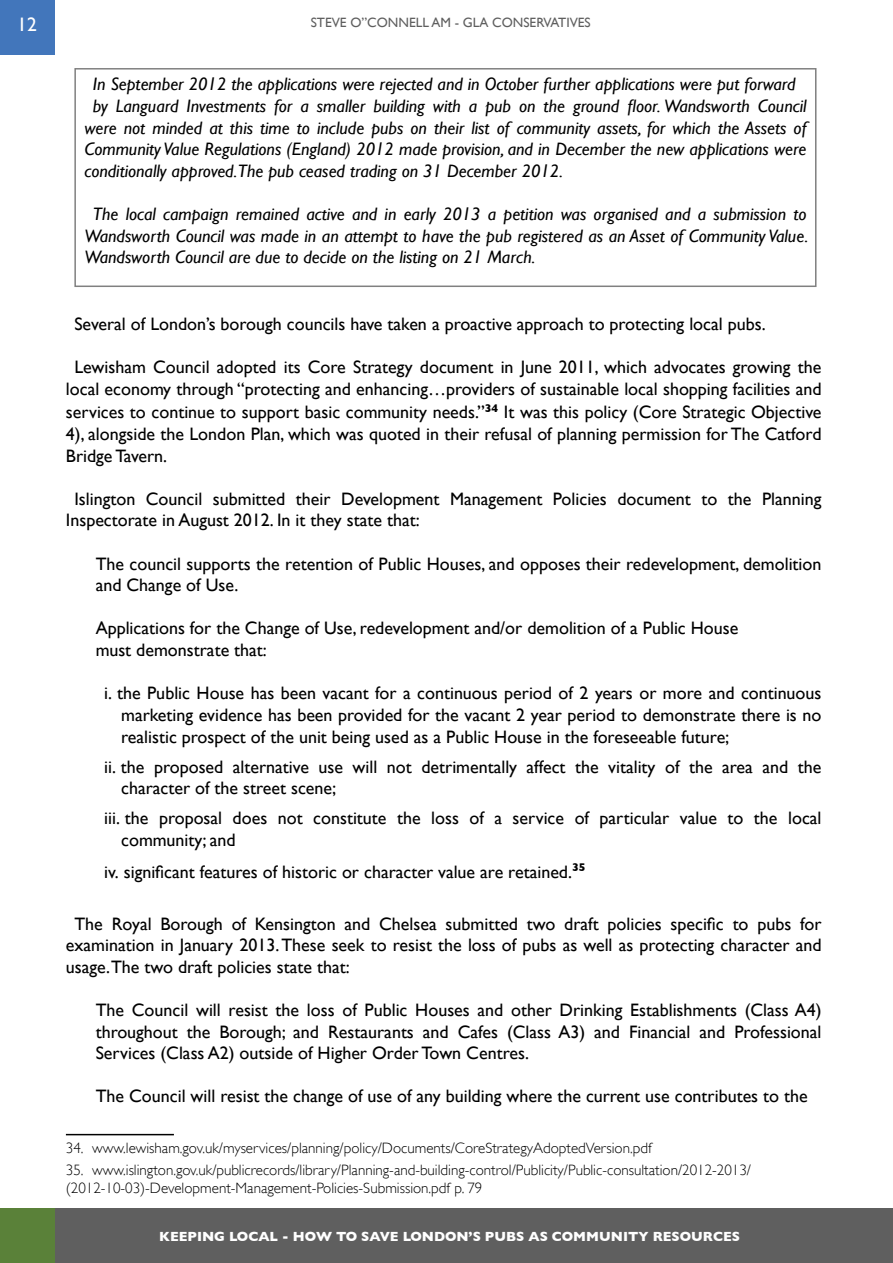
<style>
.page{position:relative;width:893px;height:1263px;background:#fff}
.page>*{position:absolute;margin:0;border:0;box-sizing:border-box;transform-origin:0 0}
.t1{font:19.5px "Gill Sans";color:#fff}
.t2{font:18px/21.6px "Gill Sans";color:#000}
.t3{font:italic 18px/21.6px "Gill Sans";color:#000;text-align:justify}
.t4{font:300 15px/18px "Gill Sans";color:#000}
.t5{font:700 13.5px "Gill Sans";color:#fff}
.t6{font:13.5px "Gill Sans";color:#5f5f5f}
</style>
<div class="page">
<div style="left:53px;top:1209px;width:840px;height:54px;background:#5f5f5f"></div>
<div style="left:0;top:1209px;width:54px;height:54px;background:#5a8139"></div>
<div style="left:0;top:0;width:54px;height:54px;background:#4276bb"></div>
<div style="left:74px;top:68px;width:742px;height:219px;border:2px solid #808080"></div>
<hr style="left:66px;top:1134px;width:108px;height:1px;background:#000">
<p class="t1" style="left:17px;top:13px;width:21px">12</p>
<p class="t6" style="left:311px;top:15px;width:282px">STEVE O”CONNELL AM - GLA CONSERVATIVES</p>
<p class="t3" style="left:93px;top:74px;width:704px">In September 2012 the applications were rejected and in October further applications were put forward</p>
<p class="t3" style="left:93px;top:95px;width:715px">by Languard Investments for a smaller building with a pub on the ground floor. Wandsworth Council</p>
<p class="t3" style="left:84px;top:117px;width:724px">were not minded at this time to include pubs on their list of community assets, for which the Assets of</p>
<p class="t3" style="left:84px;top:138px;width:724px">Community Value Regulations (England) 2012 made provision, and in December the new applications were</p>
<p class="t3" style="left:84px;top:160px;width:480px">conditionally approved.The pub ceased trading on 31 December 2012.</p>
<p class="t3" style="left:84px;top:203px;width:725px;text-indent:8px">The local campaign remained active and in early 2013 a petition was organised and a submission to Wandsworth Council was made in an attempt to have the pub registered as an Asset of Community Value.<br>Wandsworth Council are due to decide on the listing on 21 March.</p>
<p class="t2" style="left:74px;top:313px;width:693px">Several of London’s borough councils have taken a proactive approach to protecting local pubs.</p>
<p class="t2" style="left:66px;top:356px;width:757px;text-align:center">Lewisham Council adopted its Core Strategy document in June 2011, which advocates growing the local economy through “protecting and enhancing…providers of sustainable local shopping facilities and</p>
<p class="t2" style="left:66px;top:401px;width:757px;text-align:justify">services to continue to support basic community needs.”<sup>34</sup> It was this policy (Core Strategic Objective 4), alongside the London Plan, which was quoted in their refusal of planning permission for The Catford Bridge Tavern.</p>
<p class="t2" style="left:66px;top:488px;width:757px;text-indent:8px">Islington Council submitted their Development Management Policies document to the Planning<br>Inspectorate in August 2012. In it they state that:</p>
<p class="t2" style="left:96px;top:553px;width:727px">The council supports the retention of Public Houses, and opposes their redevelopment, demolition and Change of Use.</p>
<p class="t2" style="left:96px;top:617px;width:644px">Applications for the Change of Use, redevelopment and/or demolition of a Public House must demonstrate that:</p>
<p class="t2" style="left:121px;top:682px;width:702px;text-align:justify;text-indent:-17px">i. the Public House has been vacant for a continuous period of 2 years or more and continuous marketing evidence has been provided for the vacant 2 year period to demonstrate there is no realistic prospect of the unit being used as a Public House in the foreseeable future;</p>
<p class="t2" style="left:121px;top:755px;width:702px;text-indent:-17px">ii. the proposed alternative use will not detrimentally affect the vitality of the area and the character of the street scene;</p>
<p class="t2" style="left:121px;top:807px;width:702px;text-indent:-17px">iii. the proposal does not constitute the loss of a service of particular value to the local community; and</p>
<p class="t2" style="left:104px;top:861px;width:483px">iv. significant features of historic or character value are retained.<sup>35</sup></p>
<p class="t2" style="left:66px;top:912px;width:757px;text-align:justify;text-indent:8px">The Royal Borough of Kensington and Chelsea submitted two draft policies specific to pubs for examination in January 2013. These seek to resist the loss of pubs as well as protecting character and usage.The two draft policies state that:</p>
<p class="t2" style="left:96px;top:999px;width:727px;text-align:justify">The Council will resist the loss of Public Houses and other Drinking Establishments (Class A4) throughout the Borough; and Restaurants and Cafes (Class A3) and Financial and Professional Services (Class A2) outside of Higher Order Town Centres.</p>
<p class="t2" style="left:96px;top:1085px;width:714px">The Council will resist the change of use of any building where the current use contributes to the</p>
<p class="t4" style="left:66px;top:1138px;width:587px">34. www.lewisham.gov.uk/myservices/planning/policy/Documents/CoreStrategyAdoptedVersion.pdf</p>
<p class="t4" style="left:66px;top:1161px;width:687px">35. www.islington.gov.uk/publicrecords/library/Planning-and-building-control/Publicity/Public-consultation/2012-2013/ (2012-10-03)-Development-Management-Policies-Submission.pdf p. 79</p>
<p class="t5" style="left:159px;top:1229px;width:582px">KEEPING LOCAL - HOW TO SAVE LONDON’S PUBS AS COMMUNITY RESOURCES</p>
</div>
